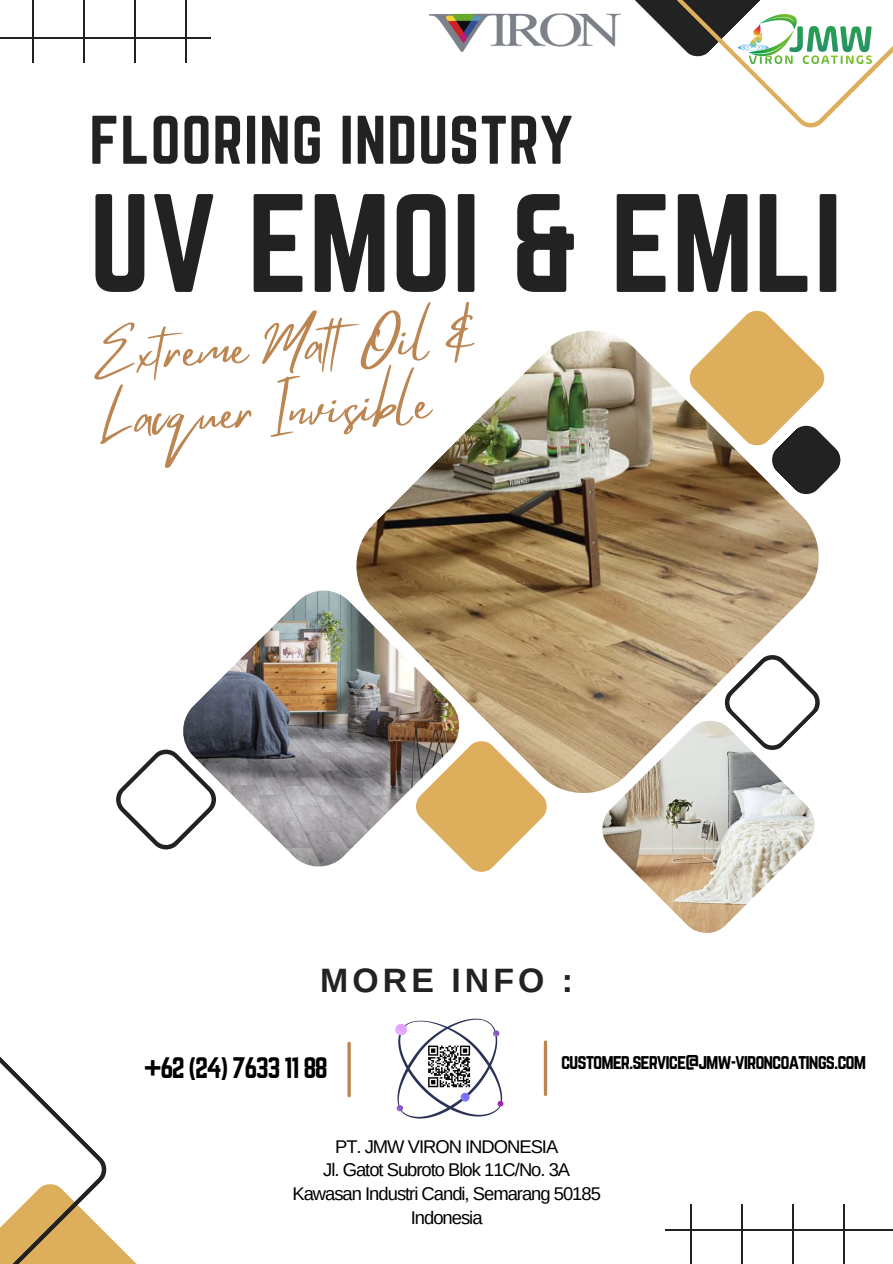
<style>
.page{position:relative;width:893px;height:1264px;background:#fff}
.page>*{position:absolute;margin:0;border:0;box-sizing:border-box;transform-origin:0 0}
.t1{font:122.25px "Norwester";color:#222}
.t2{font:60px "Norwester";letter-spacing:.015em;color:#222}
.t3{font:51px/64.2px "Mistrully";color:#bc8653}
.t4{font:700 33.75px "Arimo";letter-spacing:.12em;color:#222}
.t5{font:25.95px "Norwester";letter-spacing:-.055em;color:#000}
.t6{font:18.45px "Arimo";letter-spacing:-.055em;color:#000}
.t7{font:18.45px "Norwester";letter-spacing:-.055em;color:#000}
</style>
<div class="page">
<img style="left:356px;top:331px;width:463px;height:462px">
<img style="left:183px;top:587px;width:279px;height:280px">
<img style="left:599px;top:718px;width:218px;height:215px">
<svg style="left:416px;top:741px;width:130px;height:130px"></svg>
<svg style="left:116px;top:749px;width:100px;height:100px"></svg>
<svg style="left:620px;top:0;width:272px;height:128px"></svg>
<svg style="left:723px;top:653px;width:97px;height:98px"></svg>
<svg style="left:0;top:1057px;width:136px;height:206px"></svg>
<svg style="left:688px;top:310px;width:152px;height:184px"></svg>
<svg style="left:543px;top:1042px;width:4px;height:52px"></svg>
<svg style="left:347px;top:1043px;width:4px;height:52px"></svg>
<hr style="left:185px;top:0;width:1px;height:63px;background:#222">
<hr style="left:134px;top:0;width:1px;height:63px;background:#222">
<hr style="left:83px;top:0;width:1px;height:63px;background:#222">
<hr style="left:32px;top:0;width:1px;height:63px;background:#222">
<hr style="left:0;top:37px;width:211px;height:1px;background:#222">
<hr style="left:843px;top:1203px;width:1px;height:60px;background:#222">
<hr style="left:792px;top:1203px;width:2px;height:60px;background:#222">
<hr style="left:741px;top:1203px;width:1px;height:60px;background:#222">
<hr style="left:690px;top:1203px;width:1px;height:60px;background:#222">
<hr style="left:665px;top:1228px;width:227px;height:2px;background:#222">
<img style="left:738px;top:14px;width:133px;height:50px">
<img style="left:395px;top:1018px;width:109px;height:101px">
<img style="left:429px;top:13px;width:191px;height:38px">
<h2 class="t2" style="left:89px;top:104px;width:485px">FLOORING INDUSTRY</h2>
<h1 class="t1" style="left:89px;top:170px;width:754px">UV EMOI &amp; EMLI</h1>
<h3 class="t3" style="left:95px;top:323px;width:376px;rotate:-3deg">Extreme Mat Oil &amp;<br>Lacquer Invisible</h3>
<p class="t4" style="left:320px;top:961px;width:254px">MORE INFO :</p>
<p class="t5" style="left:144px;top:1052px;width:186px">+62 (24) 7633 11 88</p>
<p class="t7" style="left:561px;top:1050px;width:306px">customer.service@jmw-vironcoatings.com</p>
<h4 class="t6" style="left:335px;top:1136px;width:225px">PT. JMW VIRON INDONESIA</h4>
<p class="t6" style="left:323px;top:1159px;width:248px">Jl. Gatot Subroto Blok 11C/No. 3A</p>
<h5 class="t6" style="left:292px;top:1183px;width:310px">Kawasan Industri Candi, Semarang 50185</h5>
<p class="t6" style="left:411px;top:1206px;width:73px">Indonesia</p>
</div>
